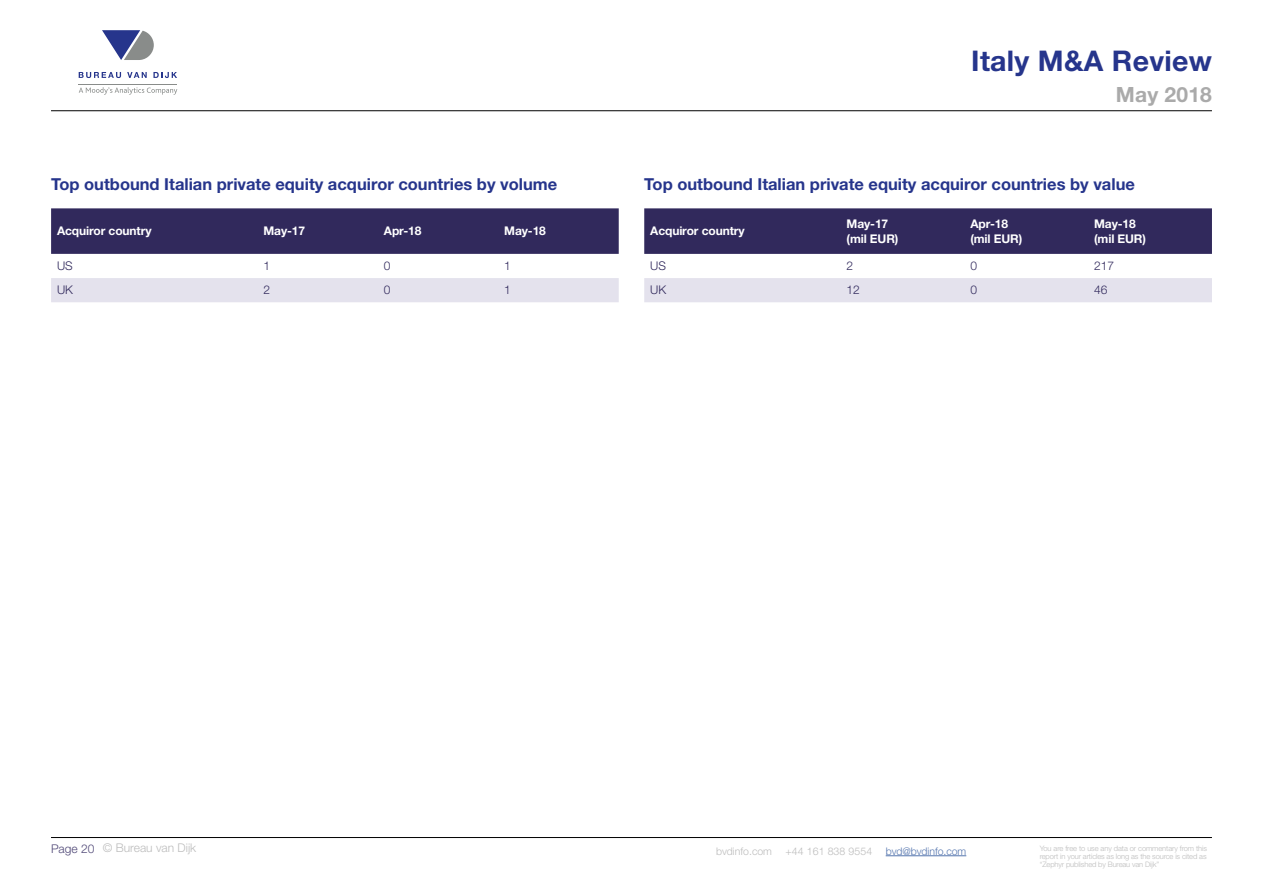
<style>
.page{position:relative;width:1263px;height:893px;background:#fff}
.page>*{position:absolute;margin:0;border:0;box-sizing:border-box;transform-origin:0 0}
.t1{font:700 28.5px "Helvetica Neue LTW1 G";letter-spacing:.01em;color:#26358c}
.t2{font:700 21px "Helvetica Neue LTW1 G";letter-spacing:.01em;color:#aaa}
.t3{font:700 16.5px "Helvetica Neue LTW1 G";color:#26358c}
.t4{font:700 12px/14.4px "Helvetica Neue LTW1 G";letter-spacing:-.01em;color:#fff}
.t5{font:300 12px "Helvetica Neue LT Std";color:#31295c}
.t6{font:300 12px "Helvetica Neue LT Std";color:#bcbcbc}
.t7{font:300 10.5px "Helvetica Neue LT Std";letter-spacing:.005em;color:#bcbcbc}
.t8{font:300 10.5px "Helvetica Neue LT Std";letter-spacing:-.005em;color:#5576af}
.t9{font:300 7.5px/8.2px "Helvetica Neue LT Std";letter-spacing:-.015em;color:#bcbcbc;text-align:justify}
.s1{color:#4f4776}
</style>
<div class="page">
<hr style="left:886px;top:855px;width:80px;height:1px;background:#5576af">
<hr style="left:51px;top:110px;width:1161px;height:1px;background:#000">
<hr style="left:51px;top:837px;width:1161px;height:1px;background:#000">
<svg style="left:102px;top:30px;width:52px;height:30px"></svg>
<svg style="left:79px;top:72px;width:42px;height:6px"></svg>
<svg style="left:127px;top:72px;width:20px;height:6px"></svg>
<svg style="left:153px;top:72px;width:24px;height:6px"></svg>
<hr style="left:79px;top:84px;width:98px;height:1px;background:#898c8a">
<svg style="left:79px;top:87px;width:98px;height:8px"></svg>
<div style="left:51px;top:208px;width:568px;height:46px;background:#31295c"></div>
<div style="left:51px;top:278px;width:568px;height:24px;background:#e4e2ed"></div>
<div style="left:644px;top:208px;width:568px;height:46px;background:#31295c"></div>
<div style="left:644px;top:278px;width:568px;height:24px;background:#e4e2ed"></div>
<h3 class="t3" style="left:51px;top:174px;width:508px">Top outbound Italian private equity acquiror countries by volume</h3>
<h3 class="t4" style="left:57px;top:224px;width:96px">Acquiror country</h3>
<h3 class="t4" style="left:263px;top:224px;width:43px">May-17</h3>
<h3 class="t4" style="left:384px;top:224px;width:39px">Apr-18</h3>
<h3 class="t4" style="left:504px;top:224px;width:43px">May-18</h3>
<h3 class="t5" style="left:57px;top:258px;width:17px">US</h3>
<h3 class="t5" style="left:263px;top:258px;width:8px">1</h3>
<h3 class="t5" style="left:384px;top:258px;width:8px">0</h3>
<h3 class="t5" style="left:504px;top:258px;width:8px">1</h3>
<h3 class="t5" style="left:57px;top:283px;width:17px">UK</h3>
<h3 class="t5" style="left:263px;top:283px;width:8px">2</h3>
<h3 class="t5" style="left:384px;top:283px;width:8px">0</h3>
<h3 class="t5" style="left:504px;top:283px;width:8px">1</h3>
<h1 class="t1" style="left:971px;top:43px;width:242px">Italy M&amp;A Review</h1>
<h2 class="t2" style="left:1116px;top:82px;width:98px">May 2018</h2>
<h3 class="t3" style="left:644px;top:174px;width:492px">Top outbound Italian private equity acquiror countries by value</h3>
<h3 class="t4" style="left:650px;top:224px;width:96px">Acquiror country</h3>
<h3 class="t4" style="left:846px;top:217px;width:53px">May-17 (mil EUR)</h3>
<h3 class="t4" style="left:970px;top:217px;width:53px">Apr-18 (mil EUR)</h3>
<h3 class="t4" style="left:1094px;top:217px;width:53px">May-18 (mil EUR)</h3>
<h3 class="t5" style="left:650px;top:258px;width:17px">US</h3>
<h3 class="t5" style="left:846px;top:258px;width:8px">2</h3>
<h3 class="t5" style="left:970px;top:258px;width:8px">0</h3>
<h3 class="t5" style="left:1094px;top:258px;width:22px">217</h3>
<h3 class="t5" style="left:650px;top:283px;width:17px">UK</h3>
<h3 class="t5" style="left:846px;top:283px;width:15px">12</h3>
<h3 class="t5" style="left:970px;top:283px;width:8px">0</h3>
<h3 class="t5" style="left:1094px;top:283px;width:15px">46</h3>
<h3 class="t6" style="left:51px;top:840px;width:147px"><span class="s1">Page 20</span> © Bureau van Dijk</h3>
<h3 class="t7" style="left:716px;top:844px;width:58px">bvdinfo.com</h3>
<h3 class="t7" style="left:785px;top:844px;width:88px">+44 161 838 9554</h3>
<h3 class="t8" style="left:886px;top:844px;width:82px">bvd@bvdinfo.com</h3>
<p class="t9" style="left:1040px;top:844px;width:169px">You are free to use any data or commentary from this report in your articles as long as the source is cited as “Zephyr published by Bureau van Dijk”</p>
</div>
